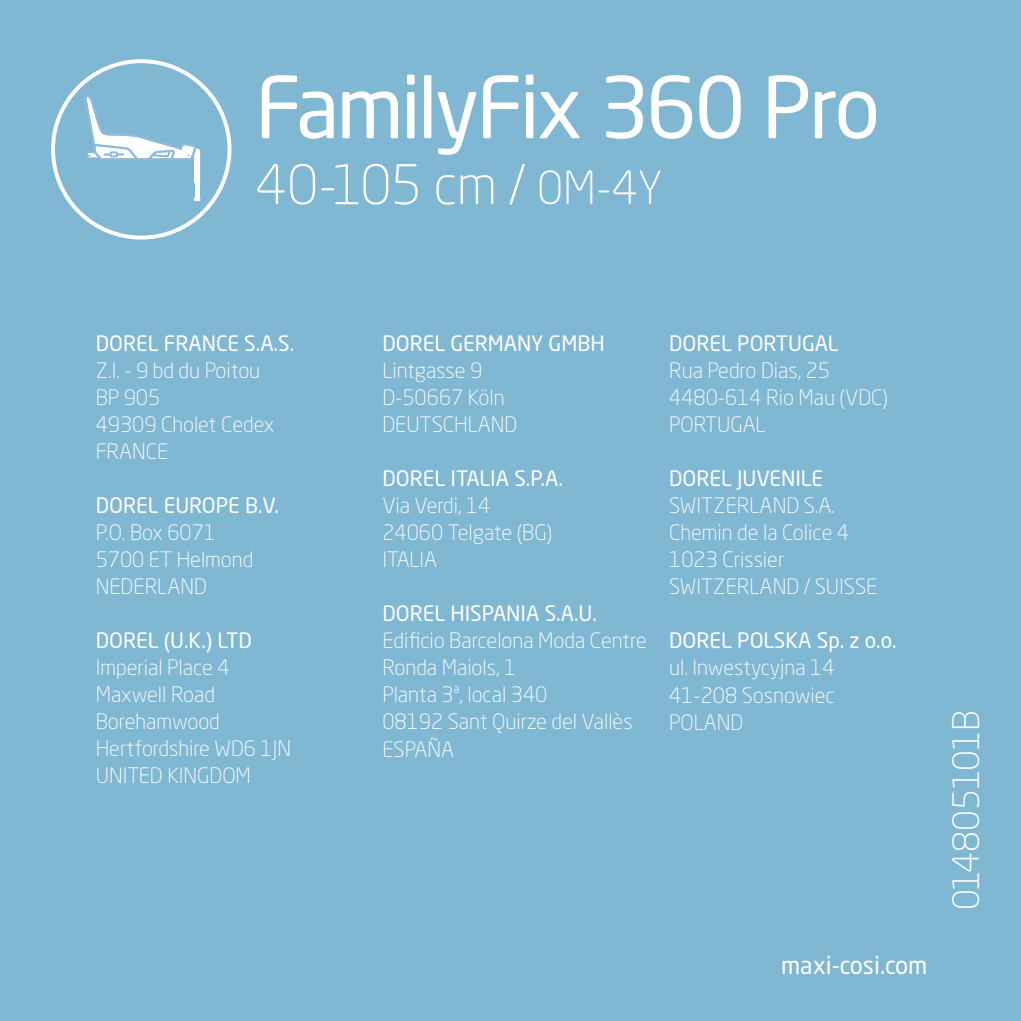
<style>
.page{position:relative;width:1021px;height:1021px;background:#fff}
.page>*{position:absolute;margin:0;border:0;box-sizing:border-box;transform-origin:0 0}
.t1{font:84px "Neo Sans Pro";letter-spacing:-.04em;color:#fff}
.t2{font:300 54px "Neo Sans Pro";letter-spacing:-.01em;color:#fff}
.t3{font:300 36px "Neo Sans Pro";letter-spacing:-.025em;color:#fff}
.t4{font:24px "Neo Sans Pro";color:#fff}
.t5{font:300 21px/27px "Neo Sans Pro";color:#fff}
.t6{font:21px "Neo Sans Pro";color:#fff}
.s1{font-size:45px}
</style>
<div class="page">
<div style="left:0;top:0;width:1020px;height:1020px;background:#80b7d3"></div>
<svg style="left:51px;top:59px;width:180px;height:180px"></svg>
<h1 class="t1" style="left:255px;top:56px;width:626px">FamilyFix 360 Pro</h1>
<h2 class="t2" style="left:255px;top:154px;width:409px">40-105 cm / <span class="s1">0M-4Y</span></h2>
<p class="t6" style="left:96px;top:330px;width:200px">DOREL FRANCE S.A.S.</p>
<p class="t5" style="left:96px;top:357px;width:180px">Z.I. - 9 bd du Poitou<br>BP 905<br>49309 Cholet Cedex<br>FRANCE</p>
<p class="t6" style="left:96px;top:492px;width:185px">DOREL EUROPE B.V.</p>
<p class="t5" style="left:96px;top:519px;width:159px">P.O. Box 6071<br>5700 ET Helmond<br>NEDERLAND</p>
<p class="t6" style="left:96px;top:627px;width:158px">DOREL (U.K.) LTD</p>
<p class="t5" style="left:96px;top:654px;width:197px">Imperial Place 4<br>Maxwell Road<br>Borehamwood<br>Hertfordshire WD6 1JN<br>UNITED KINGDOM</p>
<p class="t6" style="left:382px;top:330px;width:224px">DOREL GERMANY GMBH</p>
<p class="t5" style="left:382px;top:357px;width:137px">Lintgasse 9<br>D-50667 Köln<br>DEUTSCHLAND</p>
<p class="t6" style="left:382px;top:465px;width:182px">DOREL ITALIA S.P.A.</p>
<p class="t5" style="left:382px;top:492px;width:171px">Via Verdi, 14<br>24060 Telgate (BG)<br>ITALIA</p>
<p class="t6" style="left:382px;top:601px;width:216px">DOREL HISPANIA S.A.U.</p>
<p class="t5" style="left:382px;top:627px;width:266px">Edificio Barcelona Moda Centre<br>Ronda Maiols, 1<br>Planta 3ª, local 340<br>08192 Sant Quirze del Vallès<br>ESPAÑA</p>
<p class="t6" style="left:669px;top:331px;width:171px">DOREL PORTUGAL</p>
<p class="t5" style="left:669px;top:357px;width:220px">Rua Pedro Dias, 25<br>4480-614 Rio Mau (VDC)<br>PORTUGAL</p>
<p class="t6" style="left:669px;top:466px;width:155px">DOREL JUVENILE</p>
<p class="t5" style="left:669px;top:492px;width:210px">SWITZERLAND S.A.<br>Chemin de la Colice 4<br>1023 Crissier<br>SWITZERLAND / SUISSE</p>
<p class="t6" style="left:669px;top:628px;width:229px">DOREL POLSKA Sp. z o.o.</p>
<p class="t5" style="left:669px;top:654px;width:167px;text-align:justify">ul. Inwestycyjna 14<br>41-208 Sosnowiec POLAND</p>
<p class="t4" style="left:781px;top:950px;width:148px">maxi-cosi.com</p>
<h3 class="t3" style="left:945px;top:910px;width:201px;rotate:-90deg">014805101B</h3>
</div>
